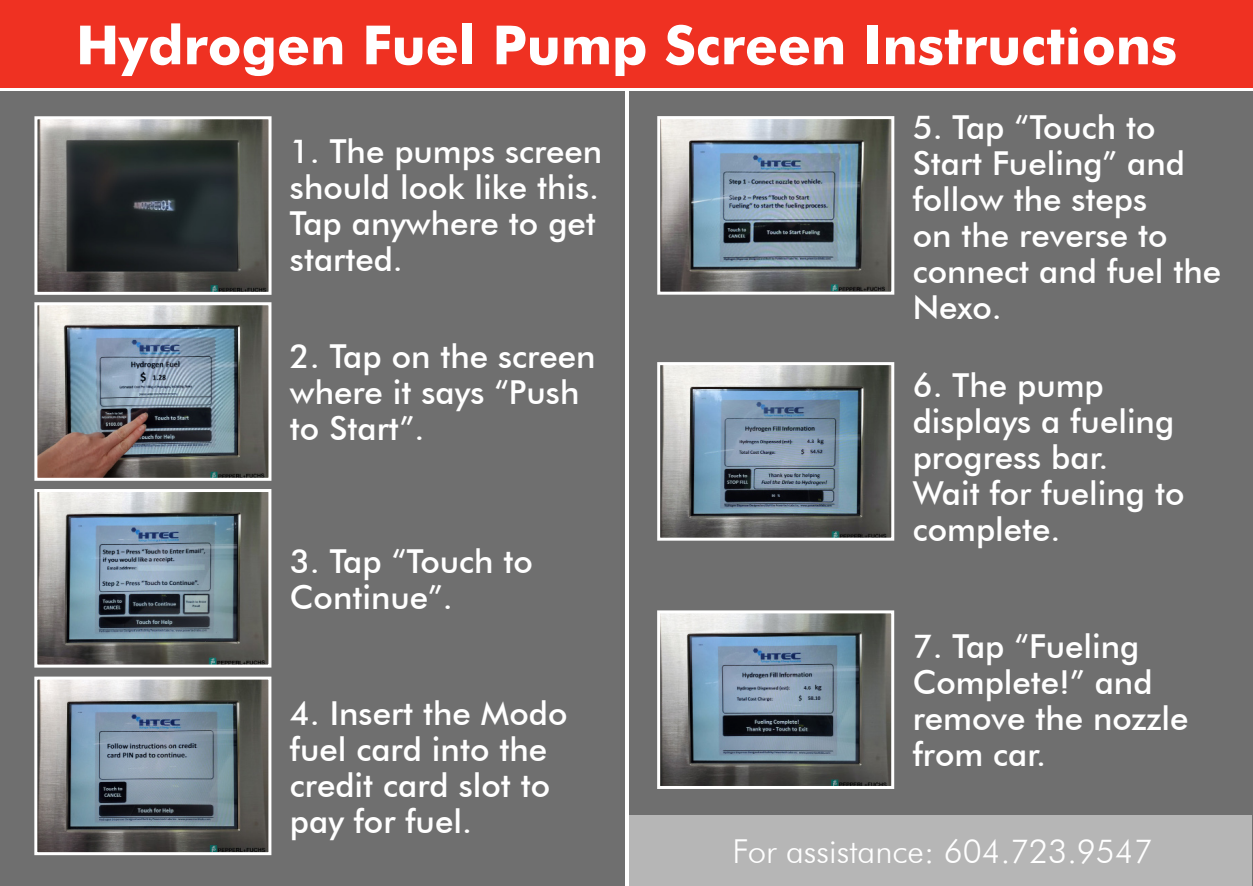
<style>
.page{position:relative;width:1253px;height:886px;background:#6f6f6f}
.page>*{position:absolute;margin:0;border:0;box-sizing:border-box;transform-origin:0 0}
.t1{font:700 54px "Futura";color:#fff}
.t2{font:500 33px/36px "Futura BT";color:#fff}
.t3{font:300 33px "Futura BT";color:#fff}
</style>
<div class="page">
<hr style="left:626px;top:0;width:3px;height:886px;background:#fff">
<div style="left:0;top:0;width:1253px;height:91px;background:#fff"></div>
<div style="left:1px;top:1px;width:1252px;height:87px;background:#ef3122"></div>
<svg style="left:856px;top:0;width:397px;height:1px"></svg>
<div style="left:627px;top:815px;width:624px;height:71px;background:#b6b6b6"></div>
<img style="left:38px;top:306px;width:229px;height:171px">
<div style="left:34px;top:302px;width:237px;height:179px;border:3px solid #fff"></div>
<img style="left:38px;top:120px;width:230px;height:171px">
<div style="left:34px;top:116px;width:238px;height:179px;border:3px solid #fff"></div>
<img style="left:38px;top:680px;width:229px;height:171px">
<div style="left:34px;top:676px;width:237px;height:179px;border:3px solid #fff"></div>
<img style="left:38px;top:493px;width:229px;height:170px">
<div style="left:34px;top:489px;width:237px;height:178px;border:3px solid #fff"></div>
<img style="left:661px;top:366px;width:229px;height:170px">
<div style="left:657px;top:362px;width:237px;height:178px;border:3px solid #fff"></div>
<img style="left:661px;top:120px;width:229px;height:171px">
<div style="left:657px;top:116px;width:237px;height:179px;border:3px solid #fff"></div>
<img style="left:661px;top:614px;width:229px;height:171px">
<div style="left:657px;top:610px;width:237px;height:179px;border:3px solid #fff"></div>
<p class="t1" style="left:76px;top:5px;width:1102px">Hydrogen Fuel Pump Screen Instructions</p>
<p class="t2" style="left:290px;top:133px;width:314px">1. The pumps screen should look like this.<br>Tap anywhere to get started.</p>
<p class="t2" style="left:290px;top:338px;width:307px">2. Tap on the screen where it says “Push to Start”.</p>
<p class="t2" style="left:290px;top:543px;width:244px">3. Tap “Touch to<br>Continue”.</p>
<p class="t2" style="left:290px;top:694px;width:279px">4. Insert the Modo fuel card into the credit card slot to pay for fuel.</p>
<p class="t2" style="left:913px;top:108px;width:310px">5. Tap “Touch to<br>Start Fueling” and follow the steps<br>on the reverse to connect and fuel the<br>Nexo.</p>
<p class="t2" style="left:913px;top:367px;width:273px">6. The pump displays a fueling progress bar.<br>Wait for fueling to complete.</p>
<p class="t2" style="left:913px;top:628px;width:277px">7. Tap “Fueling<br>Complete!” and remove the nozzle from car.</p>
<p class="t3" style="left:732px;top:831px;width:422px">For assistance: 604.723.9547</p>
</div>
